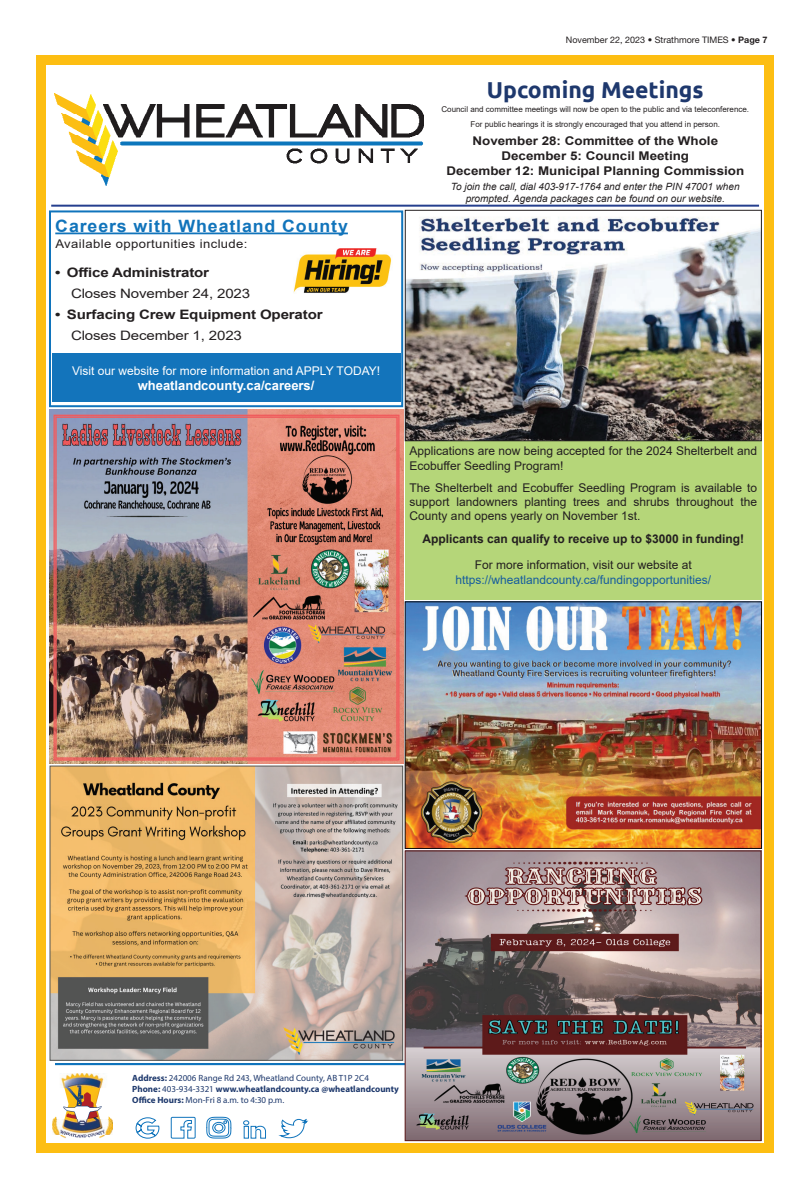
<style>
.page{position:relative;width:810px;height:1188px;background:#fff}
.page>*{position:absolute;margin:0;border:0;box-sizing:border-box;transform-origin:0 0}
.t1{font:700 23px "Ubuntu";color:#1e386d}
.t2{font:700 17px "Arial";letter-spacing:.05em;color:#1174bb;scale:1.05 1}
.t3{font:700 13px "Arial";letter-spacing:-.01em;color:#231f20;scale:1.16 1}
.t4{font:13px "Arial";letter-spacing:-.01em;color:#231f20;scale:1.16 1}
.t5{font:700 13px "Arial";color:#fff}
.t6{font:12px/14.4px "Arial";color:#231f20}
.t7{font:700 12px/15px "Arial";color:#231f20;text-align:center;scale:1.12 1}
.t8{font:700 12px "Arial";color:#231f20}
.t9{font:12px "Arial";color:#175d9e}
.t10{font:12px "Arial";color:#fff}
.t11{font:12px "Arial";letter-spacing:.03em;color:#231f20;scale:1.09 1}
.t12{font:italic 10px/12px "Arial";color:#231f20;text-align:center}
.t13{font:9px/10.8px "Myriad Pro";color:#1d386c}
.t14{font:9px "Helvetica Neue LT Std";color:#231f20}
.t15{font:8px/15px "Arial";color:#231f20;text-align:center}
.s1{font-weight:700}
</style>
<div class="page">
<div style="left:36px;top:55px;width:738px;height:1098px;border:10px solid #fdbe12"></div>
<img style="left:52px;top:1073px;width:60px;height:65px">
<hr style="left:55px;top:1063px;width:350px;height:2px;background:#1074bc">
<svg style="left:135px;top:1116px;width:173px;height:37px"></svg>
<hr style="left:51px;top:205px;width:708px;height:2px;background:#253f8e">
<img style="left:54px;top:94px;width:370px;height:92px">
<div style="left:405px;top:432px;width:357px;height:168px;background:#b5d679"></div>
<img style="left:407px;top:217px;width:353px;height:222px">
<div style="left:405px;top:210px;width:357px;height:231px;border:1px solid #231f20"></div>
<img style="left:49px;top:409px;width:354px;height:355px">
<img style="left:52px;top:768px;width:349px;height:291px">
<div style="left:50px;top:766px;width:353px;height:295px;border:1px solid #545654"></div>
<div style="left:49px;top:210px;width:354px;height:197px;border:2px solid #1074bc"></div>
<hr style="left:55px;top:233px;width:293px;height:1px;background:#1174bb">
<div style="left:52px;top:353px;width:348px;height:49px;background:#1374bb"></div>
<img style="left:293px;top:248px;width:98px;height:45px">
<img style="left:407px;top:852px;width:353px;height:287px">
<div style="left:405px;top:850px;width:357px;height:291px;border:1px solid #5d1a1a"></div>
<img style="left:407px;top:603px;width:353px;height:244px">
<div style="left:405px;top:601px;width:357px;height:248px;border:1px solid #0c0b0e"></div>
<h2 class="t2" style="left:55px;top:214px;width:280px">Careers with Wheatland County</h2>
<p class="t11" style="left:55px;top:236px;width:178px">Available opportunities include:</p>
<p class="t3" style="left:55px;top:263px;width:134px">• Office Administrator</p>
<p class="t4" style="left:71px;top:284px;width:156px">Closes November 24, 2023</p>
<p class="t3" style="left:55px;top:305px;width:232px">• Surfacing Crew Equipment Operator</p>
<p class="t4" style="left:71px;top:326px;width:149px">Closes December 1, 2023</p>
<p class="t10" style="left:72px;top:362px;width:310px">Visit our website for more information and APPLY TODAY!</p>
<p class="t5" style="left:138px;top:377px;width:178px">wheatlandcounty.ca/careers/</p>
<p class="t14" style="left:566px;top:34px;width:203px">November 22, 2023 • Strathmore TIMES • <span class="s1">Page 7</span></p>
<h1 class="t1" style="left:487px;top:76px;width:218px">Upcoming Meetings</h1>
<p class="t15" style="left:441px;top:102px;width:309px">Council and committee meetings will now be open to the public and via teleconference.<br>For public hearings it is strongly encouraged that you attend in person.</p>
<p class="t7" style="left:446px;top:134px;width:267px">November 28: Committee of the Whole<br>December 5: Council Meeting<br>December 12: Municipal Planning Commission</p>
<p class="t12" style="left:451px;top:181px;width:290px">To join the call, dial 403-917-1764 and enter the PIN 47001 when prompted. Agenda packages can be found on our website.</p>
<p class="t6" style="left:410px;top:444px;width:349px">Applications are now being accepted for the 2024 Shelterbelt and<br>Ecobuffer Seedling Program!</p>
<p class="t6" style="left:410px;top:480px;width:349px;text-align:justify">The Shelterbelt and Ecobuffer Seedling Program is available to support landowners planting trees and shrubs throughout the County and opens yearly on November 1st.</p>
<p class="t8" style="left:423px;top:530px;width:323px">Applicants can qualify to receive up to $3000 in funding!</p>
<p class="t6" style="left:475px;top:558px;width:218px">For more information, visit our website at</p>
<p class="t9" style="left:455px;top:572px;width:257px">https://wheatlandcounty.ca/fundingopportunities/</p>
<p class="t13" style="left:132px;top:1073px;width:268px"><span class="s1">Address:</span> 242006 Range Rd 243, Wheatland County, AB T1P 2C4<br><span class="s1">Phone:</span> 403-934-3321 <span class="s1">www.wheatlandcounty.ca @wheatlandcounty<br>Office Hours:</span> Mon-Fri 8 a.m. to 4:30 p.m.</p>
</div>
